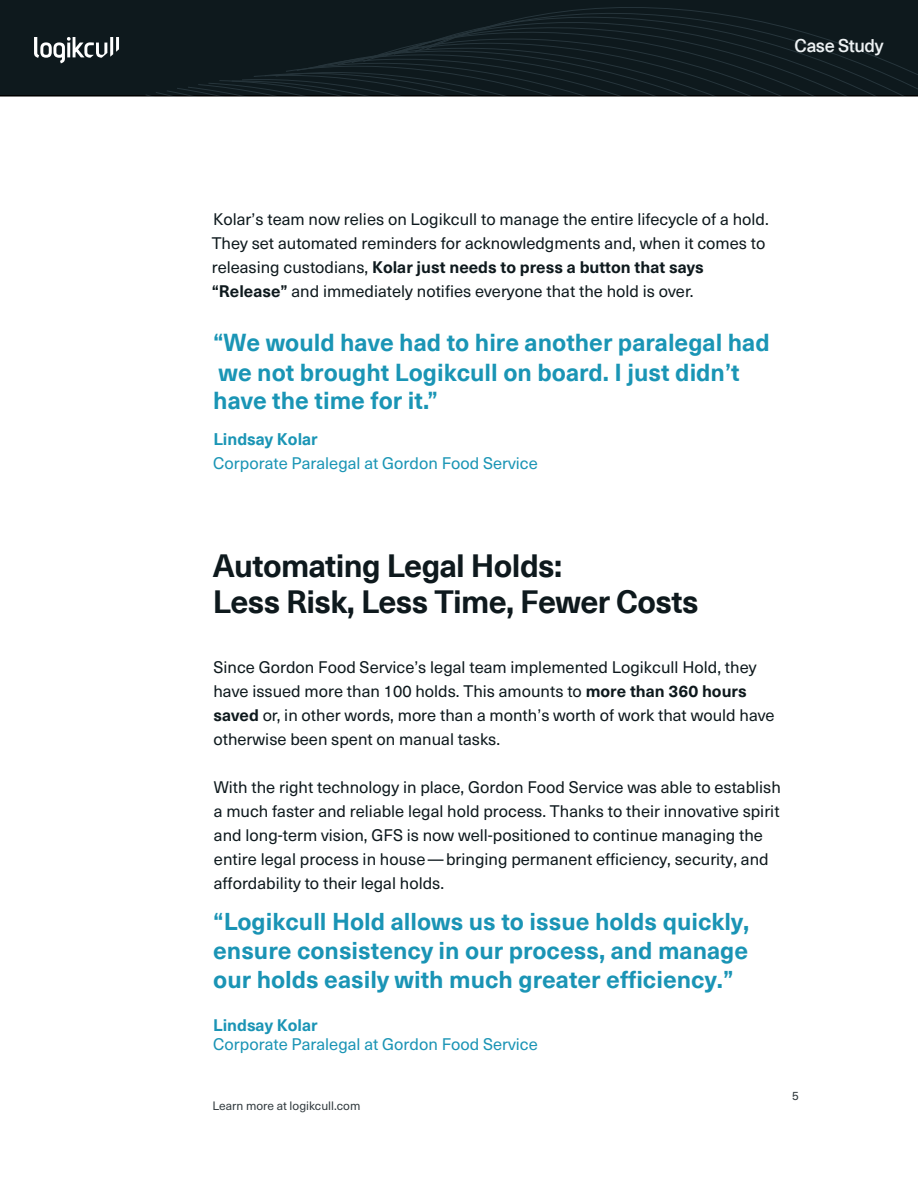
<style>
.page{position:relative;width:918px;height:1188px;background:#fff}
.page>*{position:absolute;margin:0;border:0;box-sizing:border-box;transform-origin:0 0}
.t1{font:700 31.5px/36px "Neue Haas Unica W1 G";letter-spacing:-.02em;color:#0e191d}
.t2{font:700 24px/28.8px "Neue Haas Unica W1 G";color:#1a94b5;text-align:justify}
.t3{font:700 24px/29.1px "Neue Haas Unica W1 G";color:#1a95b5}
.t4{font:500 18px "Neue Haas Unica W1 G";letter-spacing:-.025em;color:#edf1f3}
.t5{font:16.5px/24px "Neue Haas Unica W1 G";color:#0e191d}
.t6{font:16.5px "Neue Haas Unica W1 G";color:#1a95b5}
.t7{font:16.5px "Neue Haas Unica W1 G";color:#1a94b5}
.t8{font:700 16.5px "Neue Haas Unica W1 G";color:#1a95b5}
.t9{font:700 16.5px "Neue Haas Unica W1 G";color:#1a94b5}
.t10{font:12px "Neue Haas Unica W1 G";color:#323b3f}
.s1{font-weight:700}
</style>
<div class="page">
<svg style="left:0;top:0;width:918px;height:97px;background:#101b20"></svg>
<svg style="left:34px;top:37px;width:85px;height:26px"></svg>
<p class="t4" style="left:795px;top:33px;width:90px">Case Study</p>
<p class="t5" style="left:212px;top:207px;width:559px">Kolar’s team now relies on Logikcull to manage the entire lifecycle of a hold.<br>They set automated reminders for acknowledgments and, when it comes to releasing custodians, <span class="s1">Kolar just needs to press a button that says “Release”</span> and immediately notifies everyone that the hold is over.</p>
<h2 class="t3" style="left:213px;top:327px;width:558px">“We would have had to hire another paralegal had we not brought Logikcull on board. I just didn’t have the time for it.”</h2>
<p class="t8" style="left:213px;top:426px;width:106px">Lindsay Kolar</p>
<p class="t6" style="left:213px;top:451px;width:326px">Corporate Paralegal at Gordon Food Service</p>
<h1 class="t1" style="left:213px;top:545px;width:487px">Automating Legal Holds:<br>Less Risk, Less Time, Fewer Costs</h1>
<p class="t5" style="left:213px;top:654px;width:563px">Since Gordon Food Service’s legal team implemented Logikcull Hold, they have issued more than 100 holds. This amounts to <span class="s1">more than 360 hours saved</span> or, in other words, more than a month’s worth of work that would have otherwise been spent on manual tasks.</p>
<p class="t5" style="left:214px;top:774px;width:569px">With the right technology in place, Gordon Food Service was able to establish a much faster and reliable legal hold process. Thanks to their innovative spirit and long-term vision, GFS is now well-positioned to continue managing the entire legal process in house — bringing permanent efficiency, security, and affordability to their legal holds.</p>
<h2 class="t2" style="left:213px;top:906px;width:538px">“Logikcull Hold allows us to issue holds quickly, ensure consistency in our process, and manage our holds easily with much greater efficiency.”</h2>
<p class="t9" style="left:213px;top:1012px;width:106px">Lindsay Kolar</p>
<p class="t7" style="left:213px;top:1032px;width:326px">Corporate Paralegal at Gordon Food Service</p>
<p class="t10" style="left:213px;top:1097px;width:149px">Learn more at logikcull.com</p>
<p class="t10" style="left:792px;top:1087px;width:8px">5</p>
</div>
